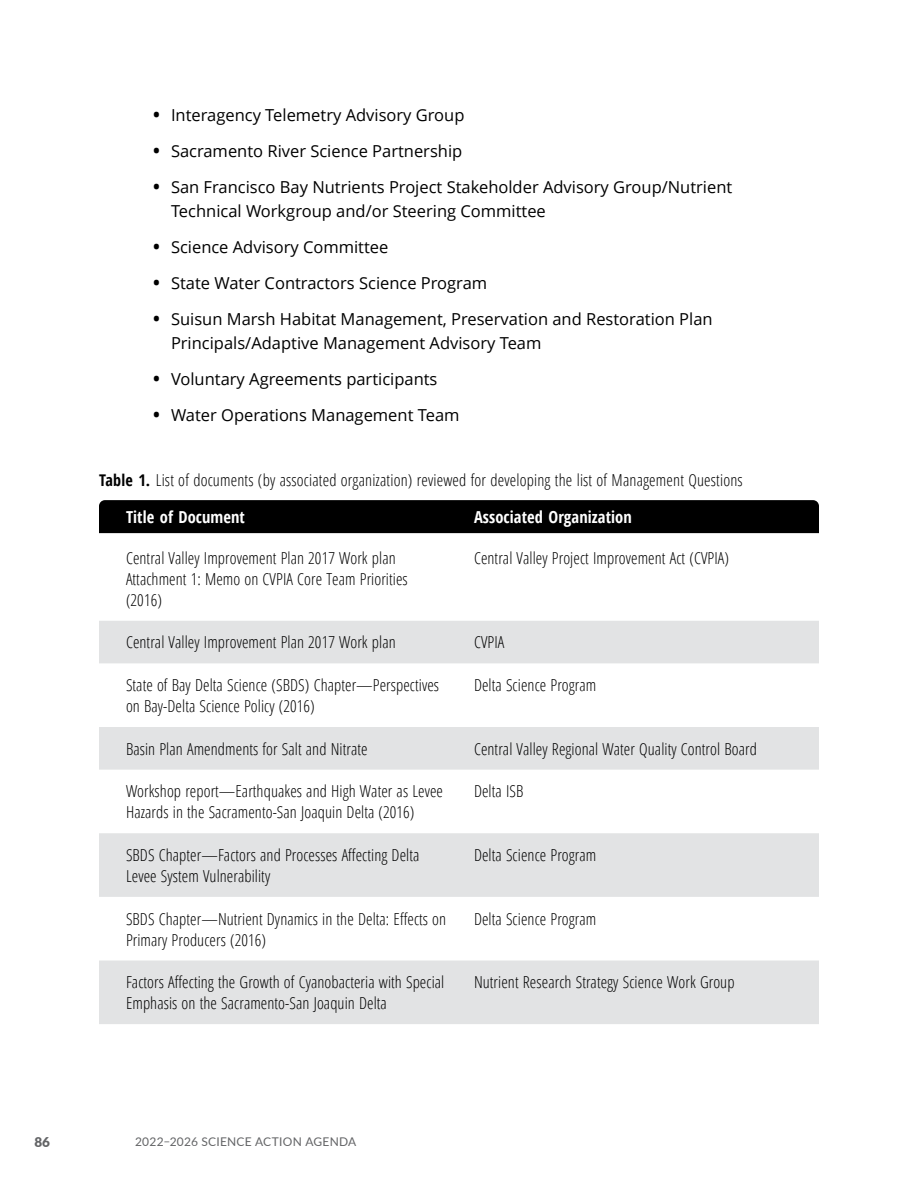
<style>
.page{position:relative;width:918px;height:1188px;background:#fff}
.page>*{position:absolute;margin:0;border:0;box-sizing:border-box;transform-origin:0 0}
.t1{font:300 condensed 16.5px/21px "Open Sans";letter-spacing:.005em;color:#000}
.t2{font:16.5px/24px "Open Sans";color:#000}
.t3{font:700 condensed 16.5px "Open Sans";letter-spacing:.005em;color:#fff}
.t4{font:900 13.5px "Lato";color:#636466}
.t5{font:12px "Lato";letter-spacing:.02em;color:#636466}
.s1{font-weight:700;font-size:18px}
.s2{font-weight:700;font-size:16.2px}
</style>
<div class="page">
<div style="left:99px;top:500px;width:720px;height:33px;background:#000"></div>
<svg style="left:99px;top:621px;width:720px;height:403px;fill:#e2e3e4"></svg>
<p class="t2" style="left:153px;top:102px;width:313px"><span class="s1">•</span> Interagency Telemetry Advisory Group</p>
<p class="t2" style="left:153px;top:138px;width:311px"><span class="s1">•</span> Sacramento River Science Partnership</p>
<p class="t2" style="left:171px;top:174px;width:563px;text-indent:-18px"><span class="s1">•</span> San Francisco Bay Nutrients Project Stakeholder Advisory Group/Nutrient<br>Technical Workgroup and/or Steering Committee</p>
<p class="t2" style="left:153px;top:234px;width:237px"><span class="s1">•</span> Science Advisory Committee</p>
<p class="t2" style="left:153px;top:270px;width:336px"><span class="s1">•</span> State Water Contractors Science Program</p>
<p class="t2" style="left:171px;top:306px;width:543px;text-indent:-18px"><span class="s1">•</span> Suisun Marsh Habitat Management, Preservation and Restoration Plan<br>Principals/Adaptive Management Advisory Team</p>
<p class="t2" style="left:153px;top:366px;width:286px"><span class="s1">•</span> Voluntary Agreements participants</p>
<p class="t2" style="left:153px;top:402px;width:308px"><span class="s1">•</span> Water Operations Management Team</p>
<p class="t1" style="left:99px;top:469px;width:645px"><span class="s2">Table 1.</span> List of documents (by associated organization) reviewed for developing the list of Management Questions</p>
<p class="t3" style="left:126px;top:505px;width:120px">Title of Document</p>
<p class="t3" style="left:474px;top:505px;width:159px">Associated Organization</p>
<p class="t1" style="left:126px;top:547px;width:283px">Central Valley Improvement Plan 2017 Work plan<br>Attachment 1: Memo on CVPIA Core Team Priorities (2016)</p>
<p class="t1" style="left:474px;top:547px;width:257px">Central Valley Project Improvement Act (CVPIA)</p>
<p class="t1" style="left:126px;top:631px;width:271px">Central Valley Improvement Plan 2017 Work plan</p>
<p class="t1" style="left:474px;top:631px;width:32px">CVPIA</p>
<p class="t1" style="left:126px;top:674px;width:315px">State of Bay Delta Science (SBDS) Chapter—Perspectives on Bay-Delta Science Policy (2016)</p>
<p class="t1" style="left:474px;top:674px;width:124px">Delta Science Program</p>
<p class="t1" style="left:126px;top:738px;width:243px">Basin Plan Amendments for Salt and Nitrate</p>
<p class="t1" style="left:474px;top:738px;width:284px">Central Valley Regional Water Quality Control Board</p>
<p class="t1" style="left:126px;top:780px;width:319px">Workshop report—Earthquakes and High Water as Levee<br>Hazards in the Sacramento-San Joaquin Delta (2016)</p>
<p class="t1" style="left:474px;top:780px;width:51px">Delta ISB</p>
<p class="t1" style="left:126px;top:844px;width:295px">SBDS Chapter—Factors and Processes Affecting Delta<br>Levee System Vulnerability</p>
<p class="t1" style="left:474px;top:844px;width:124px">Delta Science Program</p>
<p class="t1" style="left:126px;top:907px;width:322px">SBDS Chapter—Nutrient Dynamics in the Delta: Effects on<br>Primary Producers (2016)</p>
<p class="t1" style="left:474px;top:907px;width:124px">Delta Science Program</p>
<p class="t1" style="left:126px;top:971px;width:320px">Factors Affecting the Growth of Cyanobacteria with Special<br>Emphasis on the Sacramento-San Joaquin Delta</p>
<p class="t1" style="left:474px;top:971px;width:262px">Nutrient Research Strategy Science Work Group</p>
<p class="t4" style="left:34px;top:1132px;width:17px">86</p>
<p class="t5" style="left:135px;top:1133px;width:223px">2022–2026 SCIENCE ACTION AGENDA</p>
</div>
